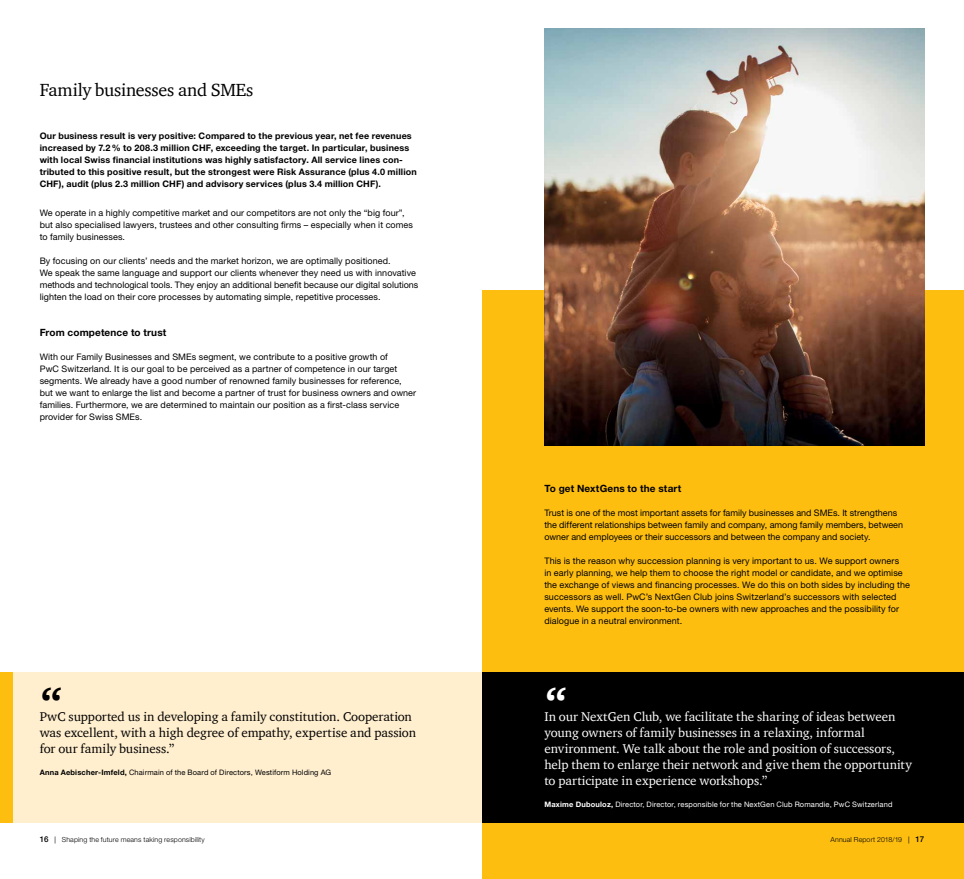
<style>
.page{position:relative;width:964px;height:879px;background:#fff}
.page>*{position:absolute;margin:0;border:0;box-sizing:border-box;transform-origin:0 0}
.t1{font:900 40px "ITC Charter Com";color:#000}
.t2{font:900 40px "ITC Charter Com";color:#fff}
.t3{font:18px "ITC Charter Com";letter-spacing:-.01em;color:#000}
.t4{font:13px/16px "ITC Charter Com";color:#fff}
.t5{font:13px/16px "ITC Charter Com";color:#000}
.t6{font:700 10px "Helvetica Neue LT Std";letter-spacing:.015em;color:#000}
.t7{font:9px/12px "Helvetica Neue LT Std";letter-spacing:.01em;color:#000}
.t8{font:700 9px/12px "Helvetica Neue LT Std";letter-spacing:.02em;color:#000}
.t9{font:7.5px "Helvetica Neue LT Std";letter-spacing:.015em;color:#fff}
.t10{font:7.5px "Helvetica Neue LT Std";letter-spacing:.015em;color:#000}
.t11{font:300 7px "Helvetica Neue LT Std";letter-spacing:.02em;color:#000}
.s1{font-weight:700}
.s2{font-weight:500;font-size:8px}
.s3{font-weight:400}
</style>
<div class="page">
<div style="left:482px;top:290px;width:482px;height:589px;background:#febe10"></div>
<div style="left:0;top:672px;width:482px;height:151px;background:#ffefcf"></div>
<div style="left:482px;top:672px;width:482px;height:151px;background:#000"></div>
<img style="left:544px;top:28px;width:380px;height:417px">
<div style="left:0;top:672px;width:12px;height:151px;background:#febe10"></div>
<h2 class="t3" style="left:40px;top:79px;width:215px">Family businesses and SMEs</h2>
<p class="t8" style="left:40px;top:130px;width:379px">Our business result is very positive: Compared to the previous year, net fee revenues increased by 7.2% to 208.3 million CHF, exceeding the target. In particular, business with local Swiss financial institutions was highly satisfactory. All service lines con&shy;tributed to this positive result, but the strongest were Risk Assurance (plus 4.0 million CHF), audit (plus 2.3 million CHF) and advisory services (plus 3.4 million CHF).</p>
<p class="t7" style="left:40px;top:207px;width:375px">We operate in a highly competitive market and our competitors are not only the “big four”, but also specialised lawyers, trustees and other consulting firms – especially when it comes to family businesses.</p>
<p class="t7" style="left:40px;top:255px;width:380px">By focusing on our clients’ needs and the market horizon, we are optimally positioned.<br>We speak the same language and support our clients whenever they need us with innovative methods and technological tools. They enjoy an additional benefit because our digital solutions lighten the load on their core processes by automating simple, repetitive processes.</p>
<p class="t6" style="left:40px;top:326px;width:128px">From competence to trust</p>
<p class="t7" style="left:40px;top:351px;width:378px">With our Family Businesses and SMEs segment, we contribute to a positive growth of<br>PwC Switzerland. It is our goal to be perceived as a partner of competence in our target segments. We already have a good number of renowned family businesses for reference, but we want to enlarge the list and become a partner of trust for business owners and owner families. Furthermore, we are determined to maintain our position as a first-class service provider for Swiss SMEs.</p>
<h1 class="t1" style="left:40px;top:677px;width:25px">“</h1>
<h3 class="t5" style="left:40px;top:708px;width:378px">PwC supported us in developing a family constitution. Cooperation was excellent, with a high degree of empathy, expertise and passion for our family business.”</h3>
<p class="t10" style="left:40px;top:767px;width:293px"><span class="s1">Anna Aebischer-Imfeld,</span> Chairmain of the Board of Directors, Westiform Holding AG</p>
<p class="t11" style="left:40px;top:835px;width:167px"><span class="s2">16</span> <span class="s3">|</span> Shaping the future means taking responsibility</p>
<p class="t6" style="left:544px;top:482px;width:139px">To get NextGens to the start</p>
<p class="t7" style="left:544px;top:507px;width:360px">Trust is one of the most important assets for family businesses and SMEs. It strengthens the different relationships between family and company, among family members, between owner and employees or their successors and between the company and society.</p>
<p class="t7" style="left:544px;top:555px;width:367px">This is the reason why succession planning is very important to us. We support owners<br>in early planning, we help them to choose the right model or candidate, and we optimise the exchange of views and financing processes. We do this on both sides by including the successors as well. PwC’s NextGen Club joins Switzerland’s successors with selected events. We support the soon-to-be owners with new approaches and the possibility for dialogue in a neutral environment.</p>
<h1 class="t2" style="left:544px;top:677px;width:25px">“</h1>
<p class="t4" style="left:544px;top:708px;width:369px">In our NextGen Club, we facilitate the sharing of ideas between young owners of family businesses in a relaxing, informal environment. We talk about the role and position of successors, help them to enlarge their network and give them the opportunity to participate in experience workshops.”</p>
<p class="t9" style="left:544px;top:799px;width:350px"><span class="s1">Maxime Dubouloz,</span> Director, Director, responsible for the NextGen Club Romandie, PwC Switzerland</p>
<p class="t11" style="left:830px;top:835px;width:95px">Annual Report 2018/19 <span class="s3">|</span> <span class="s2">17</span></p>
</div>
